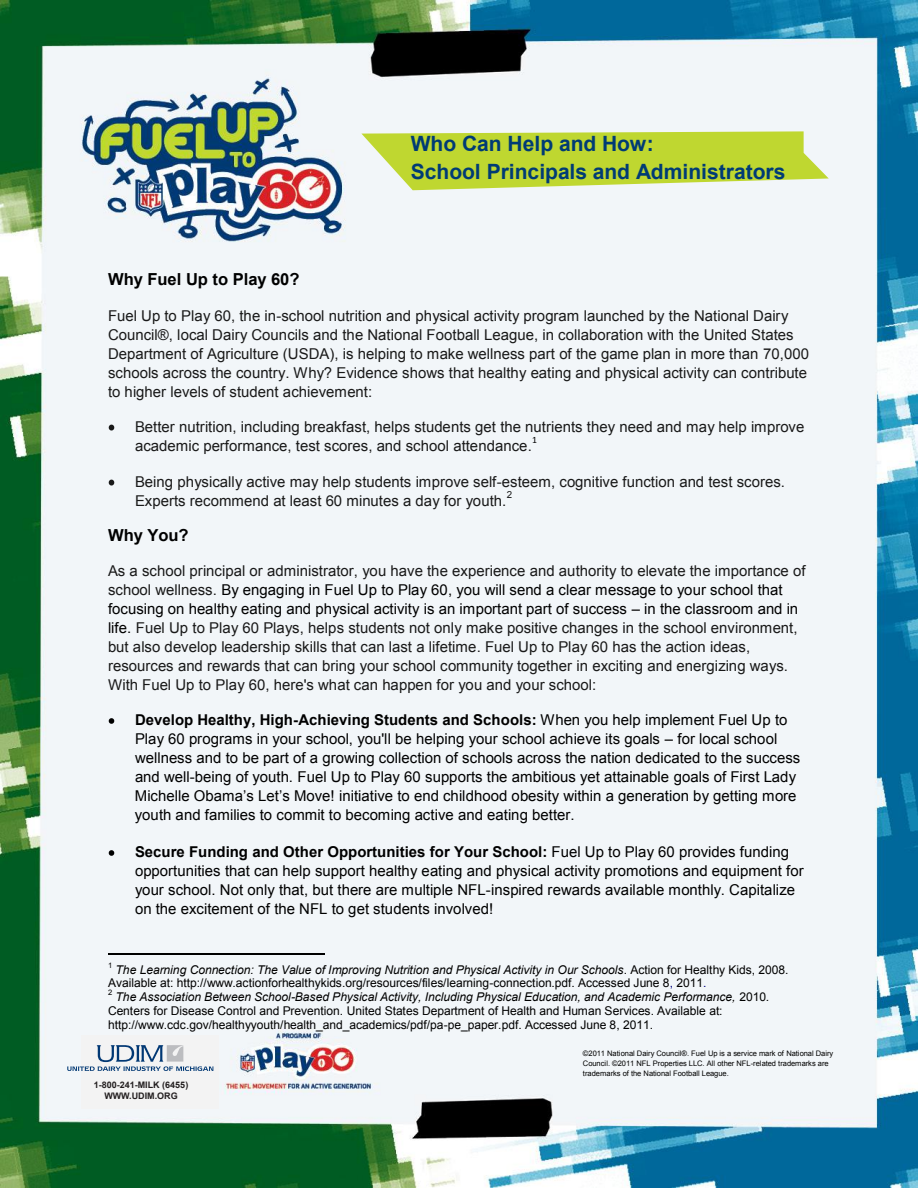
<style>
.page{position:relative;width:918px;height:1188px;background:#fff}
.page>*{position:absolute;margin:0;border:0;box-sizing:border-box;transform-origin:0 0}
.t1{font:700 21px/27.9px "Arial";color:#003b75}
.t2{font:700 16.5px "Arial";color:#000}
.t3{font:15px/18.9px "Arial";color:#191919}
.t4{font:15px/19px "Arial";color:#000}
.t5{font:12px/13.8px "Arial";letter-spacing:-.005em;color:#000}
.t6{font:9.75px "Calibri";color:#000}
.t7{font:9.75px "Arial";color:#191919}
.t8{font:700 9px/10.8px "Arial";color:#231f20;text-align:center}
.t9{font:7.5px/9.9px "Arial";letter-spacing:-.01em;color:#000}
.s1{color:#000}
.s2{font-weight:700}
.s3{font-style:inherit}
.s4{font-style:italic}
.s5{color:#000080}
</style>
<div class="page">
<img style="left:0;top:0;width:918px;height:1188px">
<img style="left:108px;top:417px;width:14px;height:18px">
<img style="left:108px;top:472px;width:14px;height:18px">
<img style="left:108px;top:710px;width:14px;height:19px">
<img style="left:108px;top:842px;width:14px;height:19px">
<hr style="left:108px;top:954px;width:216px;height:1px;background:#000">
<svg style="left:361px;top:131px;width:468px;height:59px"></svg>
<div style="left:81px;top:1035px;width:137px;height:73px;background:#f3f3f3"></div>
<svg style="left:67px;top:1045px;width:147px;height:26px"></svg>
<p class="t1" style="left:411px;top:131px;width:376px">Who Can Help and How:<br>School Principals and Administrators</p>
<p class="t2" style="left:108px;top:268px;width:193px">Why Fuel Up to Play 60?</p>
<p class="t3" style="left:108px;top:306px;width:703px">Fuel Up to Play 60, the in-school nutrition and physical activity program launched by the National Dairy Council®, local Dairy Councils and the National Football League, in collaboration with the United States Department of Agriculture (USDA), is helping to make wellness part of the game plan in more than 70,000 schools across the country. Why? Evidence shows that healthy eating and physical activity can contribute to higher levels of student achievement:</p>
<p class="t3" style="left:135px;top:417px;width:671px">Better nutrition, including breakfast, helps students get the nutrients they need and may help improve academic performance, test scores, and school attendance.</p>
<p class="t6" style="left:532px;top:434px;width:6px">1</p>
<p class="t3" style="left:135px;top:472px;width:652px">Being physically active may help students improve self-esteem, cognitive function and test scores.<br>Experts recommend at least 60 minutes a day for youth.</p>
<p class="t7" style="left:507px;top:488px;width:7px">2</p>
<p class="t2" style="left:108px;top:524px;width:82px">Why You?</p>
<p class="t3" style="left:108px;top:562px;width:699px">As a school principal or administrator, you have the experience and authority to elevate the importance of school wellness. <span class="s1">By engaging in Fuel Up to Play 60, you will send a clear message to your school that focusing on healthy eating and physical activity is an important part of success</span> <span class="s1">–</span> <span class="s1">in the classroom and in life.</span> Fuel Up to Play 60 Plays, helps students not only make positive changes in the school environment, but also develop leadership skills that can last a lifetime. Fuel Up to Play 60 has the action ideas, resources and rewards that can bring your school community together in exciting and energizing ways.<br>With Fuel Up to Play 60, here's what can happen for you and your school:</p>
<p class="t4" style="left:135px;top:711px;width:667px"><span class="s2">Develop Healthy, High-Achieving Students and Schools:</span> When you help implement Fuel Up to Play 60 programs in your school, you'll be helping your school achieve its goals <span class="s3">–</span> for local school wellness and to be part of a growing collection of schools across the nation dedicated to the success and well-being of youth. Fuel Up to Play 60 supports the ambitious yet attainable goals of First Lady <span class="s3">Michelle Obama’s Let’s Move!</span> initiative to end childhood obesity within a generation by getting more youth and families to commit to becoming active and eating better.</p>
<p class="t4" style="left:135px;top:843px;width:670px"><span class="s2">Secure Funding and Other Opportunities for Your School:</span> Fuel Up to Play 60 provides funding opportunities that can help support healthy eating and physical activity promotions and equipment for your school. Not only that, but there are multiple NFL-inspired rewards available monthly. Capitalize on the excitement of the NFL to get students involved!</p>
<p class="t9" style="left:108px;top:960px;width:6px">1</p>
<p class="t5" style="left:108px;top:963px;width:682px;text-indent:8px"><span class="s4">The Learning Connection: The Value of Improving Nutrition and Physical Activity in Our Schools</span>. Action for Healthy Kids, 2008.<br>Available at: http://www.actionforhealthykids.org/resources/files/learning-connection.pdf. Accessed June 8<span class="s5">,</span> 2011<span class="s5">.</span></p>
<p class="t9" style="left:108px;top:988px;width:6px">2</p>
<p class="t5" style="left:108px;top:990px;width:663px;text-indent:8px"><span class="s4">The Association Between School-Based Physical Activity, Including Physical Education, and Academic Performance,</span> 2010<span class="s4">.<br></span>Centers for Disease Control and Prevention. United States Department of Health and Human Services. Available at: http://www.cdc.gov/healthyyouth/health_and_academics/pdf/pa-pe_paper.pdf. Accessed June 8, 2011.</p>
<p class="t8" style="left:94px;top:1080px;width:96px">1-800-241-MILK (6455)<br>WWW.UDIM.ORG</p>
<p class="t9" style="left:583px;top:1049px;width:252px">©2011 National Dairy Council®. Fuel Up is a service mark of National Dairy<br>Council. ©2011 NFL Properties LLC. All other NFL-related trademarks are trademarks of the National Football League.</p>
</div>
